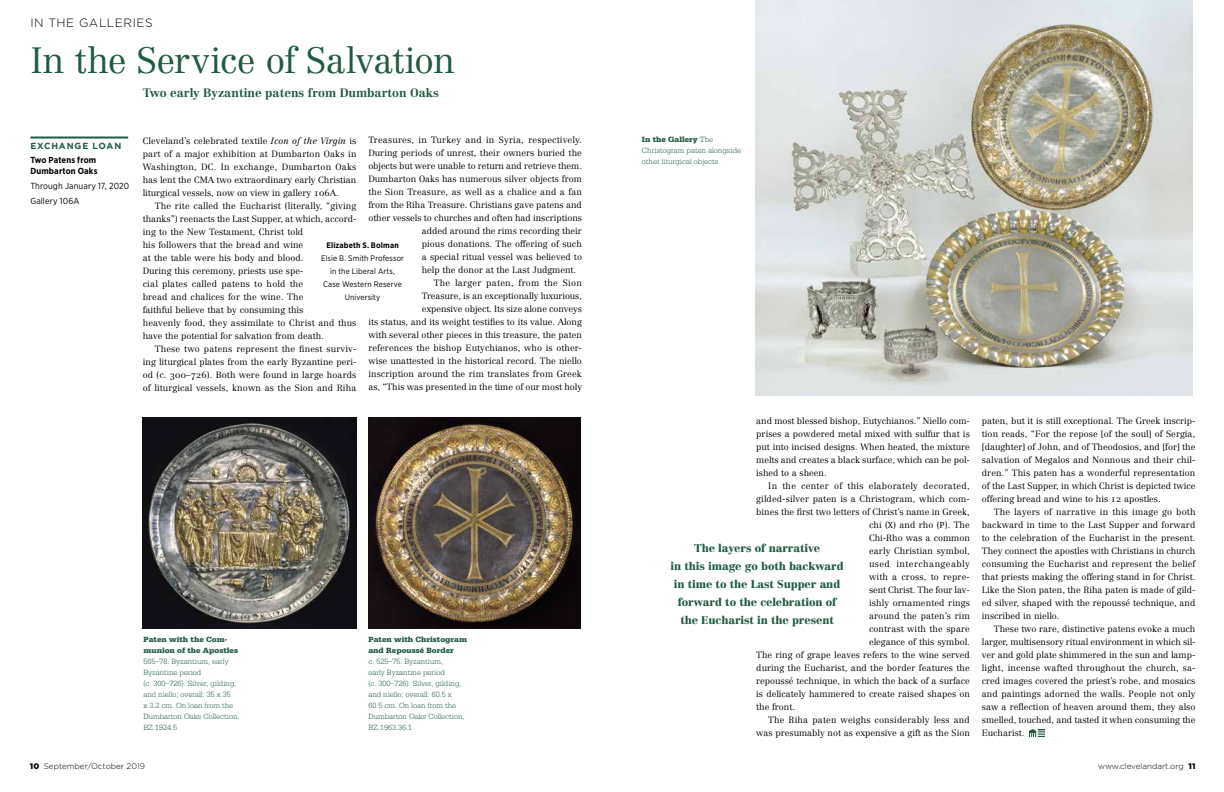
<style>
.page{position:relative;width:1224px;height:792px;background:#fff}
.page>*{position:absolute;margin:0;border:0;box-sizing:border-box;transform-origin:0 0}
.t1{font:300 36px "Centennial";letter-spacing:-.02em;color:#205a41}
.t2{font:12px "Centennial Bold Os F";color:#205a41}
.t3{font:300 12px "Gotham";letter-spacing:.045em;color:#000}
.t4{font:900 11px/18px "Centennial";letter-spacing:-.01em;color:#205a41;text-align:center}
.t5{font:300 9px/13px "Centennial";color:#000;text-align:justify}
.t6{font:300 9px "Centennial";letter-spacing:.02em;color:#000}
.t7{font:300 9px "Centennial";letter-spacing:.03em;color:#000}
.t8{font:300 9px "Centennial";letter-spacing:.05em;color:#000}
.t9{font:8.8px/15px "Gotham Narrow";letter-spacing:.01em;color:#000}
.t10{font:700 8.8px/11px "Gotham Narrow";letter-spacing:.015em;color:#000}
.t11{font:700 8.8px "Gotham";letter-spacing:.095em;color:#205a41}
.t12{font:300 8.1px "Gotham";color:#000}
.t13{font:300 8px/11px "Serifa";color:#205a41}
.t14{font:900 8px/11px "Serifa";color:#205a41}
.t15{font:8px/13px "Gotham Narrow";letter-spacing:.015em;color:#000;text-align:center}
.t16{font:700 8px "Gotham Narrow";letter-spacing:.02em;color:#000}
.s1{font-style:italic}
.s2{font-family:"Centennial Light SC";font-weight:400}
.s3{font-weight:900}
.s4{font-family:"Cambria Math";font-weight:400}
</style>
<div class="page">
<hr style="left:30px;top:137px;width:98px;height:2px;background:#205a41">
<img style="left:1030px;top:730px;width:14px;height:6px">
<img style="left:143px;top:418px;width:213px;height:211px">
<img style="left:368px;top:418px;width:213px;height:211px">
<img style="left:755px;top:0;width:438px;height:396px">
<h2 class="t3" style="left:30px;top:15px;width:124px">IN THE GALLERIES</h2>
<h1 class="t1" style="left:30px;top:39px;width:426px">In the Service of Salvation</h1>
<h2 class="t2" style="left:143px;top:86px;width:298px">Two early Byzantine patens from Dumbarton Oaks</h2>
<p class="t11" style="left:30px;top:140px;width:93px">EXCHANGE LOAN</p>
<p class="t10" style="left:30px;top:154px;width:69px">Two Patens from<br>Dumbarton Oaks</p>
<p class="t9" style="left:30px;top:178px;width:100px">Through January 17, 2020<br>Gallery 106A</p>
<p class="t6" style="left:368px;top:135px;width:215px">Treasures, in Turkey and in Syria, respectively.</p>
<p class="t5" style="left:368px;top:147px;width:215px">During periods of unrest, their owners buried the</p>
<p class="t5" style="left:368px;top:160px;width:215px">objects but were unable to return and retrieve them.</p>
<p class="t5" style="left:368px;top:173px;width:215px">Dumbarton Oaks has numerous silver objects from</p>
<p class="t5" style="left:368px;top:186px;width:215px">the Sion Treasure, as well as a chalice and a fan</p>
<p class="t5" style="left:368px;top:199px;width:215px">from the Riha Treasure. Christians gave patens and</p>
<p class="t5" style="left:368px;top:212px;width:215px">other vessels to churches and often had inscriptions</p>
<p class="t5" style="left:422px;top:225px;width:162px">added around the rims recording their</p>
<p class="t5" style="left:422px;top:238px;width:162px">pious donations. The offering of such</p>
<p class="t5" style="left:422px;top:251px;width:162px">a special ritual vessel was believed to</p>
<p class="t5" style="left:422px;top:264px;width:156px">help the donor at the Last Judgment.</p>
<p class="t7" style="left:434px;top:278px;width:150px">The larger paten, from the Sion</p>
<p class="t5" style="left:422px;top:290px;width:162px">Treasure, is an exceptionally luxurious,</p>
<p class="t5" style="left:422px;top:303px;width:162px">expensive object. Its size alone conveys</p>
<p class="t5" style="left:368px;top:316px;width:215px">its status, and its weight testifies to its value. Along</p>
<p class="t5" style="left:368px;top:329px;width:215px">with several other pieces in this treasure, the paten</p>
<p class="t5" style="left:368px;top:342px;width:215px">references the bishop Eutychianos, who is other-</p>
<p class="t5" style="left:368px;top:355px;width:215px">wise unattested in the historical record. The niello</p>
<p class="t5" style="left:368px;top:368px;width:215px">inscription around the rim translates from Greek</p>
<p class="t5" style="left:368px;top:381px;width:215px">as, “This was presented in the time of our most holy</p>
<p class="t5" style="left:143px;top:134px;width:215px">Cleveland’s celebrated textile <span class="s1">Icon of the Virgin</span> is part of a major exhibition at Dumbarton Oaks in Washington, DC. In exchange, Dumbarton Oaks has lent the CMA two extraordinary early Christian liturgical vessels, now on view in gallery <span class="s2">106</span>A.</p>
<p class="t5" style="left:143px;top:199px;width:215px;text-align:left;text-indent:12px">The rite called the Eucharist (literally, “giving thanks”) reenacts the Last Supper, at which, accord&shy;ing to the New Testament, Christ told<br>his followers that the bread and wine<br>at the table were his body and blood.<br>During this ceremony, priests use spe-<br>cial plates called patens to hold the<br>bread and chalices for the wine. The<br>faithful believe that by consuming this<br>heavenly food, they assimilate to Christ and thus have the potential for salvation from death.</p>
<p class="t5" style="left:143px;top:342px;width:215px;text-indent:12px">These two patens represent the finest surviv&shy;ing liturgical plates from the early Byzantine peri&shy;od (c. <span class="s2">300</span>–<span class="s2">726</span>). Both were found in large hoards of liturgical vessels, known as the Sion and Riha</p>
<p class="t16" style="left:326px;top:240px;width:74px">Elizabeth S. Bolman</p>
<p class="t15" style="left:321px;top:251px;width:84px">Elsie B. Smith Professor in the Liberal Arts,<br>Case Western Reserve<br>University</p>
<p class="t14" style="left:143px;top:634px;width:96px">Paten with the Com&shy;munion of the Apostles</p>
<p class="t13" style="left:143px;top:656px;width:98px">565–78. Byzantium, early<br>Byzantine period<br>(c. 300–726). Silver, gilding, and niello; overall: 35 x 35<br>x 3.2 cm. On loan from the<br>Dumbarton Oaks Collection,<br>BZ.1924.5</p>
<p class="t14" style="left:368px;top:634px;width:100px">Paten with Christogram and Repoussé Border</p>
<p class="t13" style="left:368px;top:656px;width:98px">c. 525–75. Byzantium,<br>early Byzantine period<br>(c. 300–726). Silver, gilding, and niello; overall: 60.5 x<br>60.5 cm. On loan from the<br>Dumbarton Oaks Collection,<br>BZ.1963.36.1</p>
<p class="t13" style="left:642px;top:134px;width:101px"><span class="s3">In the Gallery</span> The<br>Christogram paten alongside other liturgical objects</p>
<p class="t5" style="left:756px;top:415px;width:215px">and most blessed bishop, Eutychianos.” Niello com&shy;prises a powdered metal mixed with sulfur that is put into incised designs. When heated, the mixture melts and creates a black surface, which can be pol&shy;ished to a sheen.</p>
<p class="t7" style="left:768px;top:481px;width:203px">In the center of this elaborately decorated,</p>
<p class="t5" style="left:756px;top:493px;width:215px">gilded-silver paten is a Christogram, which com-</p>
<p class="t5" style="left:756px;top:506px;width:215px">bines the first two letters of Christ’s name in Greek,</p>
<p class="t5" style="left:869px;top:519px;width:102px">chi (<span class="s4">Χ</span>) and rho (<span class="s4">Ρ</span>). The</p>
<p class="t5" style="left:869px;top:532px;width:102px">Chi-Rho was a common</p>
<p class="t5" style="left:869px;top:545px;width:102px">early Christian symbol,</p>
<p class="t8" style="left:869px;top:559px;width:102px">used interchangeably</p>
<p class="t6" style="left:869px;top:572px;width:102px">with a cross, to repre-</p>
<p class="t5" style="left:869px;top:584px;width:102px">sent Christ. The four lav-</p>
<p class="t5" style="left:869px;top:597px;width:102px">ishly ornamented rings</p>
<p class="t5" style="left:869px;top:610px;width:102px">around the paten’s rim</p>
<p class="t5" style="left:869px;top:623px;width:102px">contrast with the spare</p>
<p class="t5" style="left:869px;top:636px;width:102px">elegance of this symbol.</p>
<p class="t5" style="left:756px;top:649px;width:215px">The ring of grape leaves refers to the wine served</p>
<p class="t5" style="left:756px;top:662px;width:215px">during the Eucharist, and the border features the</p>
<p class="t5" style="left:756px;top:675px;width:215px">repoussé technique, in which the back of a surface</p>
<p class="t5" style="left:756px;top:688px;width:215px">is delicately hammered to create raised shapes on</p>
<p class="t5" style="left:756px;top:701px;width:40px">the front.</p>
<p class="t6" style="left:768px;top:715px;width:203px">The Riha paten weighs considerably less and</p>
<p class="t5" style="left:756px;top:727px;width:215px">was presumably not as expensive a gift as the Sion</p>
<p class="t4" style="left:671px;top:539px;width:174px">The layers of narrative<br>in this image go both backward in time to the Last Supper and forward to the celebration of the Eucharist in the present</p>
<p class="t5" style="left:982px;top:415px;width:215px">paten, but it is still exceptional. The Greek inscrip&shy;tion reads, “For the repose [of the soul] of Sergia, [daughter] of John, and of Theodosios, and [for] the salvation of Megalos and Nonnous and their chil&shy;dren.” This paten has a wonderful representation of the Last Supper, in which Christ is depicted twice offering bread and wine to his <span class="s2">12</span> apostles.</p>
<p class="t5" style="left:982px;top:506px;width:215px;text-indent:12px">The layers of narrative in this image go both backward in time to the Last Supper and forward to the celebration of the Eucharist in the present.<br>They connect the apostles with Christians in church consuming the Eucharist and represent the belief that priests making the offering stand in for Christ.<br>Like the Sion paten, the Riha paten is made of gild&shy;ed silver, shaped with the repoussé technique, and inscribed in niello.</p>
<p class="t5" style="left:982px;top:623px;width:215px;text-indent:12px">These two rare, distinctive patens evoke a much larger, multisensory ritual environment in which sil&shy;ver and gold plate shimmered in the sun and lamp&shy;light, incense wafted throughout the church, sa&shy;cred images covered the priest’s robe, and mosaics and paintings adorned the walls. People not only saw a reflection of heaven around them, they also smelled, touched, and tasted it when consuming the Eucharist.</p>
<p class="t12" style="left:30px;top:762px;width:117px"><span class="s3">10</span> September/October 2019</p>
<p class="t12" style="left:1098px;top:762px;width:99px">www.clevelandart.org <span class="s3">11</span></p>
</div>
